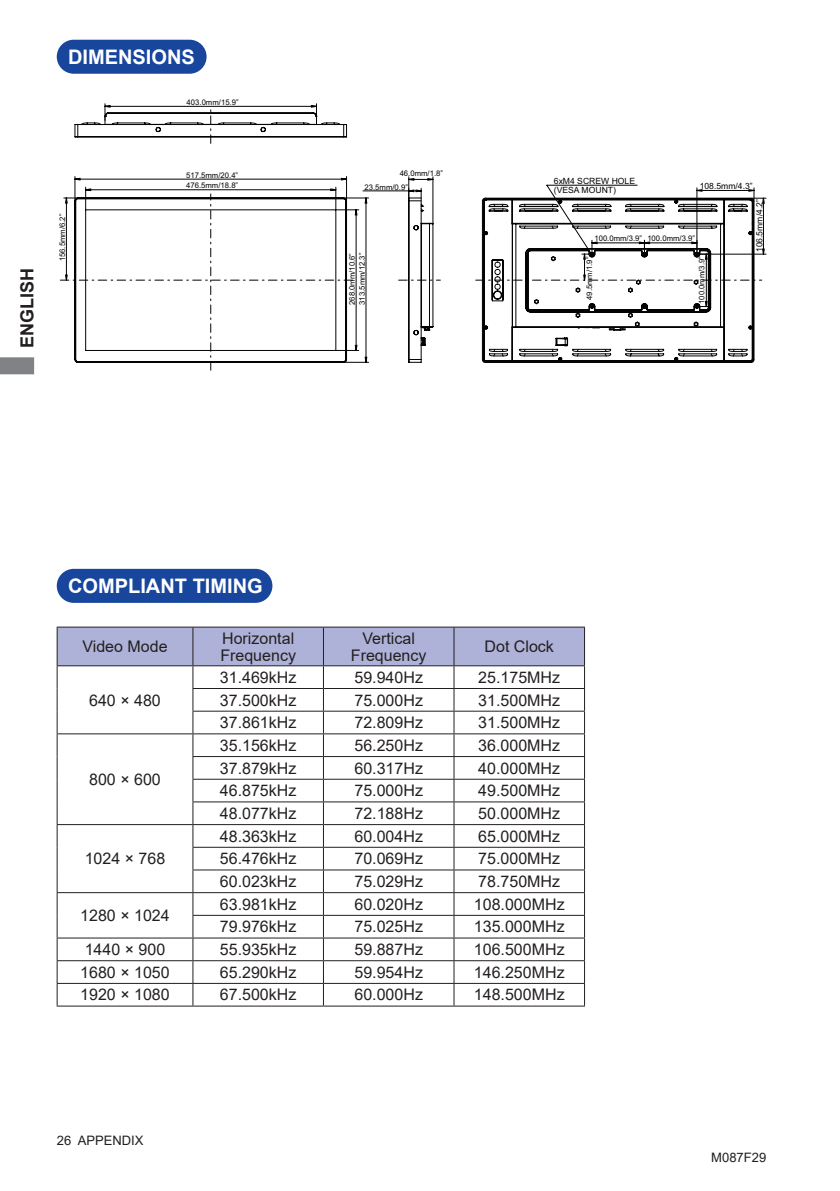
<style>
.page{position:relative;width:840px;height:1191px;background:#fff}
.page>*{position:absolute;margin:0;border:0;box-sizing:border-box;transform-origin:0 0}
.t1{font:700 20px "Arial";color:#fff}
.t2{font:700 18px "Arial";color:#231f20}
.t3{font:16px/17px "Arial";color:#231f20}
.t4{font:13px "Arial";color:#231f20}
.t5{font:8.6px/9.2px "Arial";color:#030303}
.t6{font:7.8px/9.8px "Arial";color:#030303}
</style>
<div class="page">
<svg style="left:0;top:357px;width:34px;height:17px"></svg>
<div style="left:58px;top:41px;width:147px;height:32px;background:#18469d;border-radius:16px"></div>
<div style="left:57px;top:40px;width:149px;height:34px;border:2px solid #18469d;border-radius:16px"></div>
<svg style="left:103px;top:103px;width:215px;height:40px"></svg>
<svg style="left:60px;top:176px;width:705px;height:194px"></svg>
<div style="left:58px;top:570px;width:213px;height:32px;background:#18469d;border-radius:16px"></div>
<div style="left:57px;top:569px;width:215px;height:34px;border:2px solid #18469d;border-radius:16px"></div>
<hr style="left:57px;top:626px;width:136px;height:1px;background:#231f20">
<hr style="left:193px;top:626px;width:130px;height:1px;background:#231f20">
<hr style="left:323px;top:626px;width:131px;height:1px;background:#231f20">
<hr style="left:454px;top:626px;width:130px;height:1px;background:#231f20">
<svg style="left:57px;top:627px;width:527px;height:378px"></svg>
<hr style="left:57px;top:1005px;width:136px;height:1px;background:#231f20">
<hr style="left:193px;top:1005px;width:130px;height:1px;background:#231f20">
<hr style="left:323px;top:1005px;width:131px;height:1px;background:#231f20">
<hr style="left:454px;top:1005px;width:130px;height:1px;background:#231f20">
<p class="t1" style="left:68px;top:43px;width:128px">DIMENSIONS</p>
<p class="t6" style="left:186px;top:97px;width:53px">403.0mm/15.9”</p>
<p class="t2" style="left:14px;top:348px;width:82px;rotate:-90deg">ENGLISH</p>
<p class="t6" style="left:57px;top:261px;width:49px;rotate:-90deg">156.5mm/6.2”</p>
<p class="t6" style="left:186px;top:170px;width:53px">517.5mm/20.4”</p>
<p class="t6" style="left:186px;top:181px;width:53px">476.5mm/18.8”</p>
<p class="t6" style="left:364px;top:167px;width:80px;line-height:13.4px;text-indent:35px">46.0mm/1.8”<br>23.5mm/0.9”</p>
<p class="t6" style="left:347px;top:305px;width:54px;rotate:-90deg">268.0mm/10.6”<br>313.5mm/12.3”</p>
<p class="t5" style="left:553px;top:176px;width:83px">6xM4 SCREW HOLE (VESA MOUNT)</p>
<p class="t5" style="left:699px;top:181px;width:54px">108.5mm/4.3”</p>
<p class="t6" style="left:594px;top:233px;width:102px">100.0mm/3.9” 100.0mm/3.9”</p>
<p class="t6" style="left:584px;top:300px;width:45px;rotate:-90deg">49.5mm/1.9”</p>
<p class="t6" style="left:696px;top:304px;width:49px;rotate:-90deg">100.0mm/3.9”</p>
<p class="t5" style="left:754px;top:252px;width:54px;rotate:-90deg">106.5mm/4.2”</p>
<p class="t1" style="left:68px;top:572px;width:196px">COMPLIANT TIMING</p>
<p class="t3" style="left:82px;top:638px;width:87px">Video Mode</p>
<p class="t3" style="left:220px;top:629px;width:77px">Horizontal<br>Frequency</p>
<p class="t3" style="left:351px;top:629px;width:77px;text-align:center">Vertical<br>Frequency</p>
<p class="t3" style="left:484px;top:638px;width:71px">Dot Clock</p>
<p class="t3" style="left:89px;top:691px;width:73px">640 × 480</p>
<p class="t3" style="left:220px;top:668px;width:78px">31.469kHz</p>
<p class="t3" style="left:354px;top:668px;width:70px">59.940Hz</p>
<p class="t3" style="left:478px;top:668px;width:83px">25.175MHz</p>
<p class="t3" style="left:220px;top:691px;width:78px">37.500kHz</p>
<p class="t3" style="left:354px;top:691px;width:70px">75.000Hz</p>
<p class="t3" style="left:478px;top:691px;width:83px">31.500MHz</p>
<p class="t3" style="left:220px;top:714px;width:78px">37.861kHz</p>
<p class="t3" style="left:354px;top:714px;width:70px">72.809Hz</p>
<p class="t3" style="left:478px;top:714px;width:83px">31.500MHz</p>
<p class="t3" style="left:89px;top:770px;width:73px">800 × 600</p>
<p class="t3" style="left:85px;top:850px;width:82px">1024 × 768</p>
<p class="t3" style="left:80px;top:907px;width:91px">1280 × 1024</p>
<p class="t3" style="left:220px;top:736px;width:78px">35.156kHz</p>
<p class="t3" style="left:354px;top:736px;width:70px">56.250Hz</p>
<p class="t3" style="left:478px;top:736px;width:83px">36.000MHz</p>
<p class="t3" style="left:220px;top:759px;width:78px">37.879kHz</p>
<p class="t3" style="left:354px;top:759px;width:70px">60.317Hz</p>
<p class="t3" style="left:478px;top:759px;width:83px">40.000MHz</p>
<p class="t3" style="left:220px;top:782px;width:78px">46.875kHz</p>
<p class="t3" style="left:354px;top:782px;width:70px">75.000Hz</p>
<p class="t3" style="left:478px;top:782px;width:83px">49.500MHz</p>
<p class="t3" style="left:220px;top:804px;width:78px">48.077kHz</p>
<p class="t3" style="left:354px;top:804px;width:70px">72.188Hz</p>
<p class="t3" style="left:478px;top:804px;width:83px">50.000MHz</p>
<p class="t3" style="left:220px;top:827px;width:78px">48.363kHz</p>
<p class="t3" style="left:354px;top:827px;width:70px">60.004Hz</p>
<p class="t3" style="left:478px;top:827px;width:83px">65.000MHz</p>
<p class="t3" style="left:220px;top:850px;width:78px">56.476kHz</p>
<p class="t3" style="left:354px;top:850px;width:70px">70.069Hz</p>
<p class="t3" style="left:478px;top:850px;width:83px">75.000MHz</p>
<p class="t3" style="left:220px;top:873px;width:78px">60.023kHz</p>
<p class="t3" style="left:354px;top:873px;width:70px">75.029Hz</p>
<p class="t3" style="left:478px;top:873px;width:83px">78.750MHz</p>
<p class="t3" style="left:220px;top:895px;width:78px">63.981kHz</p>
<p class="t3" style="left:354px;top:895px;width:70px">60.020Hz</p>
<p class="t3" style="left:473px;top:895px;width:92px">108.000MHz</p>
<p class="t3" style="left:220px;top:918px;width:78px">79.976kHz</p>
<p class="t3" style="left:354px;top:918px;width:70px">75.025Hz</p>
<p class="t3" style="left:473px;top:918px;width:92px">135.000MHz</p>
<p class="t3" style="left:85px;top:941px;width:82px">1440 × 900</p>
<p class="t3" style="left:220px;top:941px;width:78px">55.935kHz</p>
<p class="t3" style="left:354px;top:941px;width:70px">59.887Hz</p>
<p class="t3" style="left:473px;top:941px;width:92px">106.500MHz</p>
<p class="t3" style="left:80px;top:963px;width:91px">1680 × 1050</p>
<p class="t3" style="left:220px;top:963px;width:78px">65.290kHz</p>
<p class="t3" style="left:354px;top:963px;width:70px">59.954Hz</p>
<p class="t3" style="left:473px;top:963px;width:92px">146.250MHz</p>
<p class="t3" style="left:80px;top:986px;width:91px">1920 × 1080</p>
<p class="t3" style="left:220px;top:986px;width:78px">67.500kHz</p>
<p class="t3" style="left:354px;top:986px;width:70px">60.000Hz</p>
<p class="t3" style="left:473px;top:986px;width:92px">148.500MHz</p>
<p class="t4" style="left:57px;top:1131px;width:88px">26 APPENDIX</p>
<p class="t4" style="left:710px;top:1148px;width:56px">M087F29</p>
</div>
